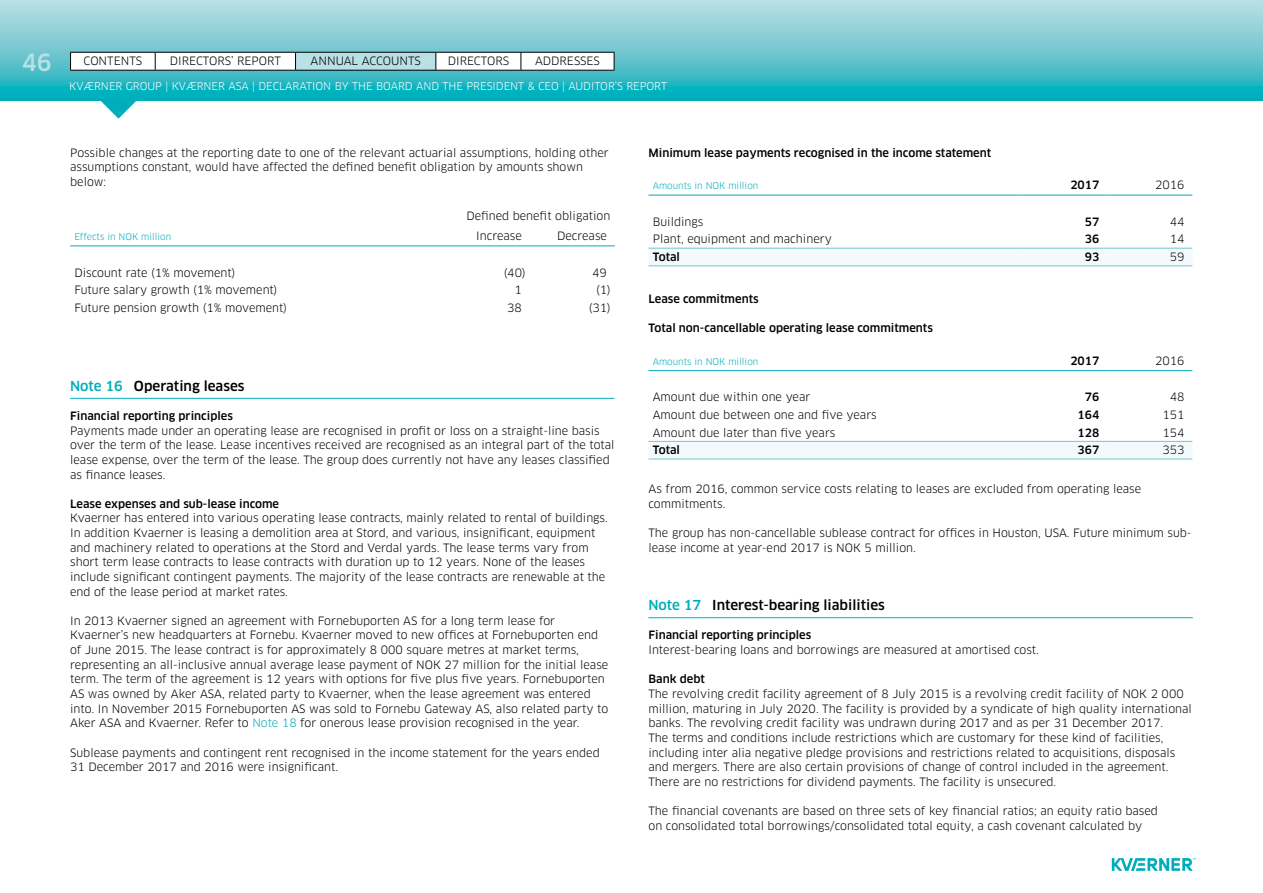
<style>
.page{position:relative;width:1263px;height:893px;background:#fff}
.page>*{position:absolute;margin:0;border:0;box-sizing:border-box;transform-origin:0 0}
.t1{font:500 23.25px "Clan";color:#b9e0e5}
.t2{font:500 13.5px "Clan";color:#000}
.t3{font:11.85px "Uni Sans Book";color:#000}
.t4{font:11.25px/14.7px "Clan";color:#000}
.t5{font:500 11.25px "Clan";color:#000}
.t6{font:10.5px "Clan";color:#fff}
.t7{font:9px "Clan";color:#00adba}
.s1{font-family:"Uni Sans Semi";font-weight:700}
.s2{color:#00adba}
</style>
<div class="page">
<hr style="left:70px;top:398px;width:544px;height:1px;background:#00adba">
<hr style="left:70px;top:245px;width:375px;height:1px;background:#00adba">
<hr style="left:445px;top:245px;width:85px;height:1px;background:#00adba">
<hr style="left:530px;top:245px;width:85px;height:1px;background:#00adba">
<hr style="left:648px;top:617px;width:545px;height:1px;background:#00adba">
<div style="left:648px;top:249px;width:544px;height:17px;background:#f4fafb"></div>
<hr style="left:648px;top:195px;width:374px;height:1px;background:#00adba">
<hr style="left:1022px;top:195px;width:85px;height:1px;background:#00adba">
<hr style="left:1107px;top:195px;width:85px;height:1px;background:#00adba">
<hr style="left:648px;top:248px;width:374px;height:1px;background:#73c7d0">
<hr style="left:1022px;top:248px;width:85px;height:1px;background:#73c7d0">
<hr style="left:1107px;top:248px;width:85px;height:1px;background:#73c7d0">
<hr style="left:648px;top:266px;width:374px;height:1px;background:#73c7d0">
<hr style="left:1022px;top:266px;width:85px;height:1px;background:#73c7d0">
<hr style="left:1107px;top:266px;width:85px;height:1px;background:#73c7d0">
<div style="left:648px;top:442px;width:544px;height:17px;background:#f4fafb"></div>
<hr style="left:648px;top:370px;width:374px;height:1px;background:#00adba">
<hr style="left:1022px;top:370px;width:85px;height:1px;background:#00adba">
<hr style="left:1107px;top:370px;width:85px;height:1px;background:#00adba">
<hr style="left:648px;top:441px;width:374px;height:1px;background:#73c7d0">
<hr style="left:1022px;top:441px;width:85px;height:1px;background:#73c7d0">
<hr style="left:1107px;top:441px;width:85px;height:1px;background:#73c7d0">
<hr style="left:648px;top:459px;width:374px;height:1px;background:#73c7d0">
<hr style="left:1022px;top:459px;width:85px;height:1px;background:#73c7d0">
<hr style="left:1107px;top:459px;width:85px;height:1px;background:#73c7d0">
<svg style="left:0;top:0;width:1263px;height:101px;background:#68c7d0"></svg>
<svg style="left:1112px;top:858px;width:83px;height:13px"></svg>
<svg style="left:99px;top:99px;width:39px;height:20px"></svg>
<svg style="left:70px;top:52px;width:545px;height:18px"></svg>
<hr style="left:70px;top:70px;width:85px;height:1px;background:#000">
<hr style="left:155px;top:70px;width:141px;height:1px;background:#000">
<hr style="left:296px;top:70px;width:140px;height:1px;background:#000">
<hr style="left:436px;top:70px;width:85px;height:1px;background:#000">
<hr style="left:521px;top:70px;width:93px;height:1px;background:#000">
<h1 class="t1" style="left:22px;top:48px;width:31px">46</h1>
<p class="t4" style="left:84px;top:54px;width:60px">CONTENTS</p>
<p class="t4" style="left:170px;top:54px;width:113px">DIRECTORS’ REPORT</p>
<p class="t4" style="left:311px;top:54px;width:112px">ANNUAL ACCOUNTS</p>
<p class="t4" style="left:448px;top:54px;width:63px">DIRECTORS</p>
<p class="t4" style="left:535px;top:54px;width:66px">ADDRESSES</p>
<p class="t3" style="left:104px;top:58px;width:179px"><span class="s1">KVAERNER</span> ANNUAL REPORT 2017</p>
<p class="t6" style="left:69px;top:79px;width:600px">KVÆRNER GROUP | KVÆRNER ASA | DECLARATION BY THE BOARD AND THE PRESIDENT &amp; CEO | AUDITOR’S REPORT</p>
<p class="t4" style="left:70px;top:145px;width:540px">Possible changes at the reporting date to one of the relevant actuarial assumptions, holding other assumptions constant, would have affected the defined benefit obligation by amounts shown below:</p>
<p class="t4" style="left:466px;top:208px;width:145px">Defined benefit obligation</p>
<p class="t7" style="left:74px;top:231px;width:98px">Effects in NOK million</p>
<p class="t4" style="left:476px;top:229px;width:47px">Increase</p>
<p class="t4" style="left:557px;top:229px;width:51px">Decrease</p>
<p class="t4" style="left:74px;top:265px;width:163px">Discount rate (1% movement)</p>
<p class="t4" style="left:504px;top:265px;width:23px">(40)</p>
<p class="t4" style="left:592px;top:265px;width:16px">49</p>
<p class="t4" style="left:74px;top:283px;width:205px">Future salary growth (1% movement)</p>
<p class="t4" style="left:514px;top:283px;width:9px">1</p>
<p class="t4" style="left:596px;top:283px;width:16px">(1)</p>
<p class="t4" style="left:74px;top:301px;width:214px">Future pension growth (1% movement)</p>
<p class="t4" style="left:507px;top:301px;width:16px">38</p>
<p class="t4" style="left:589px;top:301px;width:23px">(31)</p>
<p class="t2" style="left:70px;top:377px;width:176px"><span class="s2">Note 16</span> Operating leases</p>
<p class="t5" style="left:70px;top:409px;width:164px">Financial reporting principles</p>
<p class="t4" style="left:70px;top:423px;width:546px">Payments made under an operating lease are recognised in profit or loss on a straight-line basis over the term of the lease. Lease incentives received are recognised as an integral part of the total lease expense, over the term of the lease. The group does currently not have any leases classified as finance leases.</p>
<p class="t5" style="left:70px;top:497px;width:211px">Lease expenses and sub-lease income</p>
<p class="t4" style="left:70px;top:511px;width:539px">Kvaerner has entered into various operating lease contracts, mainly related to rental of buildings.<br>In addition Kvaerner is leasing a demolition area at Stord, and various, insignificant, equipment and machinery related to operations at the Stord and Verdal yards. The lease terms vary from short term lease contracts to lease contracts with duration up to 12 years. None of the leases include significant contingent payments. The majority of the lease contracts are renewable at the end of the lease period at market rates.</p>
<p class="t4" style="left:70px;top:614px;width:540px">In 2013 Kvaerner signed an agreement with Fornebuporten AS for a long term lease for Kvaerner’s new headquarters at Fornebu. Kvaerner moved to new offices at Fornebuporten end of June 2015. The lease contract is for approximately 8 000 square metres at market terms, representing an all-inclusive annual average lease payment of NOK 27 million for the initial lease term. The term of the agreement is 12 years with options for five plus five years. Fornebuporten AS was owned by Aker ASA, related party to Kvaerner, when the lease agreement was entered into. In November 2015 Fornebuporten AS was sold to Fornebu Gateway AS, also related party to Aker ASA and Kvaerner. Refer to <span class="s2">Note 18</span> for onerous lease provision recognised in the year.</p>
<p class="t4" style="left:70px;top:745px;width:531px">Sublease payments and contingent rent recognised in the income statement for the years ended<br>31 December 2017 and 2016 were insignificant.</p>
<p class="t5" style="left:648px;top:146px;width:344px">Minimum lease payments recognised in the income statement</p>
<p class="t7" style="left:653px;top:180px;width:107px">Amounts in NOK million</p>
<p class="t5" style="left:1070px;top:178px;width:31px">2017</p>
<p class="t4" style="left:1155px;top:178px;width:31px">2016</p>
<p class="t4" style="left:653px;top:214px;width:52px">Buildings</p>
<p class="t5" style="left:1085px;top:215px;width:16px">57</p>
<p class="t4" style="left:1170px;top:214px;width:16px">44</p>
<p class="t4" style="left:653px;top:232px;width:181px">Plant, equipment and machinery</p>
<p class="t5" style="left:1085px;top:232px;width:16px">36</p>
<p class="t4" style="left:1170px;top:232px;width:16px">14</p>
<p class="t5" style="left:653px;top:250px;width:29px">Total</p>
<p class="t5" style="left:1085px;top:250px;width:16px">93</p>
<p class="t4" style="left:1170px;top:250px;width:16px">59</p>
<p class="t5" style="left:648px;top:292px;width:112px">Lease commitments</p>
<p class="t5" style="left:648px;top:321px;width:286px">Total non-cancellable operating lease commitments</p>
<p class="t7" style="left:653px;top:356px;width:107px">Amounts in NOK million</p>
<p class="t5" style="left:1070px;top:354px;width:31px">2017</p>
<p class="t4" style="left:1155px;top:353px;width:31px">2016</p>
<p class="t4" style="left:653px;top:390px;width:159px">Amount due within one year</p>
<p class="t5" style="left:1085px;top:390px;width:16px">76</p>
<p class="t4" style="left:1170px;top:390px;width:16px">48</p>
<p class="t4" style="left:653px;top:408px;width:225px">Amount due between one and five years</p>
<p class="t5" style="left:1077px;top:408px;width:23px">164</p>
<p class="t4" style="left:1162px;top:408px;width:24px">151</p>
<p class="t4" style="left:653px;top:425px;width:184px">Amount due later than five years</p>
<p class="t5" style="left:1077px;top:426px;width:23px">128</p>
<p class="t4" style="left:1162px;top:425px;width:24px">154</p>
<p class="t5" style="left:653px;top:443px;width:29px">Total</p>
<p class="t5" style="left:1077px;top:443px;width:23px">367</p>
<p class="t4" style="left:1162px;top:443px;width:24px">353</p>
<p class="t4" style="left:648px;top:482px;width:494px">As from 2016, common service costs relating to leases are excluded from operating lease commitments.</p>
<p class="t4" style="left:648px;top:526px;width:544px">The group has non-cancellable sublease contract for offices in Houston, USA. Future minimum sub&shy;lease income at year-end 2017 is NOK 5 million.</p>
<p class="t2" style="left:648px;top:597px;width:238px"><span class="s2">Note 17</span> Interest-bearing liabilities</p>
<p class="t5" style="left:648px;top:628px;width:164px">Financial reporting principles</p>
<p class="t4" style="left:648px;top:643px;width:392px">Interest-bearing loans and borrowings are measured at amortised cost.</p>
<p class="t5" style="left:648px;top:672px;width:58px">Bank debt</p>
<p class="t4" style="left:648px;top:687px;width:545px">The revolving credit facility agreement of 8 July 2015 is a revolving credit facility of NOK 2 000 million, maturing in July 2020. The facility is provided by a syndicate of high quality international banks. The revolving credit facility was undrawn during 2017 and as per 31 December 2017.<br>The terms and conditions include restrictions which are customary for these kind of facilities, including inter alia negative pledge provisions and restrictions related to acquisitions, disposals and mergers. There are also certain provisions of change of control included in the agreement.<br>There are no restrictions for dividend payments. The facility is unsecured.</p>
<p class="t4" style="left:648px;top:804px;width:511px">The financial covenants are based on three sets of key financial ratios; an equity ratio based on consolidated total borrowings/consolidated total equity, a cash covenant calculated by</p>
</div>
